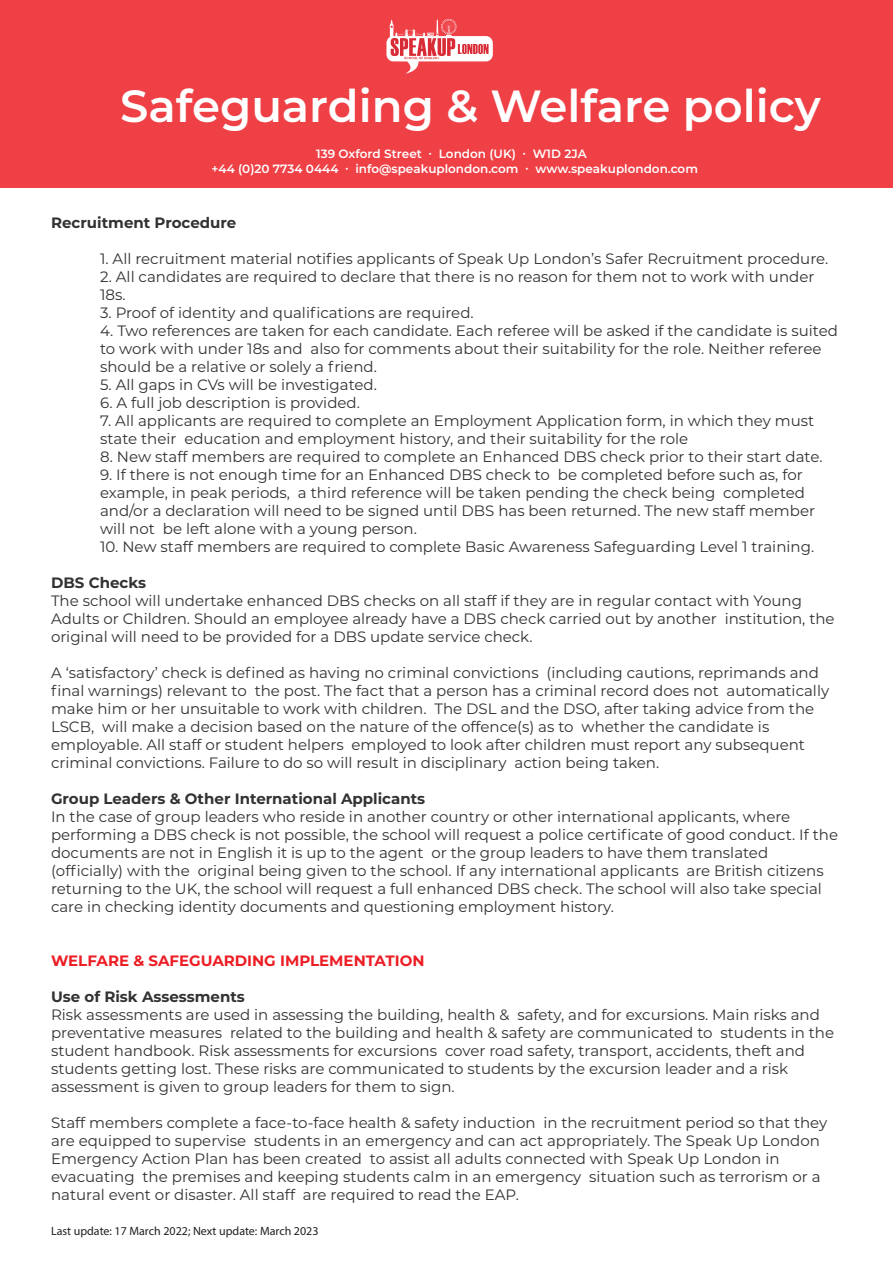
<style>
.page{position:relative;width:893px;height:1263px;background:#fff}
.page>*{position:absolute;margin:0;border:0;box-sizing:border-box;transform-origin:0 0}
.t1{font:600 45px "Montserrat";color:#fff}
.t2{font:15px/18px "Montserrat";color:#333132}
.t3{font:700 15px "Montserrat";color:#333132}
.t4{font:700 15px "Montserrat";color:#ed1d24}
.t5{font:600 12px/14.4px "Montserrat";color:#fff;text-align:center}
.t6{font:12px "Myriad Pro";color:#231f20}
</style>
<div class="page">
<div style="left:0;top:0;width:893px;height:187px;background:#ef4046"></div>
<svg style="left:386px;top:19px;width:107px;height:55px"></svg>
<h1 class="t1" style="left:120px;top:74px;width:702px">Safeguarding &amp; Welfare policy</h1>
<p class="t5" style="left:211px;top:146px;width:488px">139 Oxford Street ∙ London (UK) ∙ W1D 2JA<br>+44 (0)20 7734 0444 ∙ info@speakuplondon.com ∙ www.speakuplondon.com</p>
<p class="t3" style="left:51px;top:212px;width:187px">Recruitment Procedure</p>
<p class="t2" style="left:100px;top:249px;width:730px">1. All recruitment material notifies applicants of Speak Up London’s Safer Recruitment procedure.</p>
<p class="t2" style="left:100px;top:267px;width:716px">2. All candidates are required to declare that there is no reason for them not to work with under<br>18s.</p>
<p class="t2" style="left:100px;top:303px;width:375px">3. Proof of identity and qualifications are required.</p>
<p class="t2" style="left:100px;top:321px;width:739px">4. Two references are taken for each candidate. Each referee will be asked if the candidate is suited to work with under 18s and also for comments about their suitability for the role. Neither referee should be a relative or solely a friend.</p>
<p class="t2" style="left:100px;top:375px;width:278px">5. All gaps in CVs will be investigated.</p>
<p class="t2" style="left:100px;top:393px;width:261px">6. A full job description is provided.</p>
<p class="t2" style="left:100px;top:411px;width:716px">7. All applicants are required to complete an Employment Application form, in which they must state their education and employment history, and their suitability for the role</p>
<p class="t2" style="left:100px;top:447px;width:724px">8. New staff members are required to complete an Enhanced DBS check prior to their start date.</p>
<p class="t2" style="left:100px;top:465px;width:716px">9. If there is not enough time for an Enhanced DBS check to be completed before such as, for example, in peak periods, a third reference will be taken pending the check being completed and/or a declaration will need to be signed until DBS has been returned. The new staff member will not be left alone with a young person.</p>
<p class="t2" style="left:100px;top:537px;width:716px">10. New staff members are required to complete Basic Awareness Safeguarding Level 1 training.</p>
<p class="t3" style="left:51px;top:572px;width:96px">DBS Checks</p>
<p class="t2" style="left:51px;top:591px;width:785px">The school will undertake enhanced DBS checks on all staff if they are in regular contact with Young<br>Adults or Children. Should an employee already have a DBS check carried out by another institution, the original will need to be provided for a DBS update service check.</p>
<p class="t2" style="left:51px;top:663px;width:780px">A ‘satisfactory’ check is defined as having no criminal convictions (including cautions, reprimands and final warnings) relevant to the post. The fact that a person has a criminal record does not automatically make him or her unsuitable to work with children. The DSL and the DSO, after taking advice from the LSCB, will make a decision based on the nature of the offence(s) as to whether the candidate is employable. All staff or student helpers employed to look after children must report any subsequent criminal convictions. Failure to do so will result in disciplinary action being taken.</p>
<p class="t3" style="left:51px;top:788px;width:376px">Group Leaders &amp; Other International Applicants</p>
<p class="t2" style="left:51px;top:807px;width:788px">In the case of group leaders who reside in another country or other international applicants, where performing a DBS check is not possible, the school will request a police certificate of good conduct. If the documents are not in English it is up to the agent or the group leaders to have them translated (officially) with the original being given to the school. If any international applicants are British citizens returning to the UK, the school will request a full enhanced DBS check. The school will also take special care in checking identity documents and questioning employment history.</p>
<p class="t4" style="left:51px;top:950px;width:375px">WELFARE &amp; SAFEGUARDING IMPLEMENTATION</p>
<p class="t3" style="left:51px;top:986px;width:195px">Use of Risk Assessments</p>
<p class="t2" style="left:51px;top:1005px;width:785px">Risk assessments are used in assessing the building, health &amp; safety, and for excursions. Main risks and preventative measures related to the building and health &amp; safety are communicated to students in the student handbook. Risk assessments for excursions cover road safety, transport, accidents, theft and students getting lost. These risks are communicated to students by the excursion leader and a risk assessment is given to group leaders for them to sign.</p>
<p class="t2" style="left:51px;top:1113px;width:778px">Staff members complete a face-to-face health &amp; safety induction in the recruitment period so that they are equipped to supervise students in an emergency and can act appropriately. The Speak Up London Emergency Action Plan has been created to assist all adults connected with Speak Up London in evacuating the premises and keeping students calm in an emergency situation such as terrorism or a natural event or disaster. All staff are required to read the EAP.</p>
<p class="t6" style="left:51px;top:1224px;width:269px">Last update: 17 March 2022; Next update: March 2023</p>
</div>
